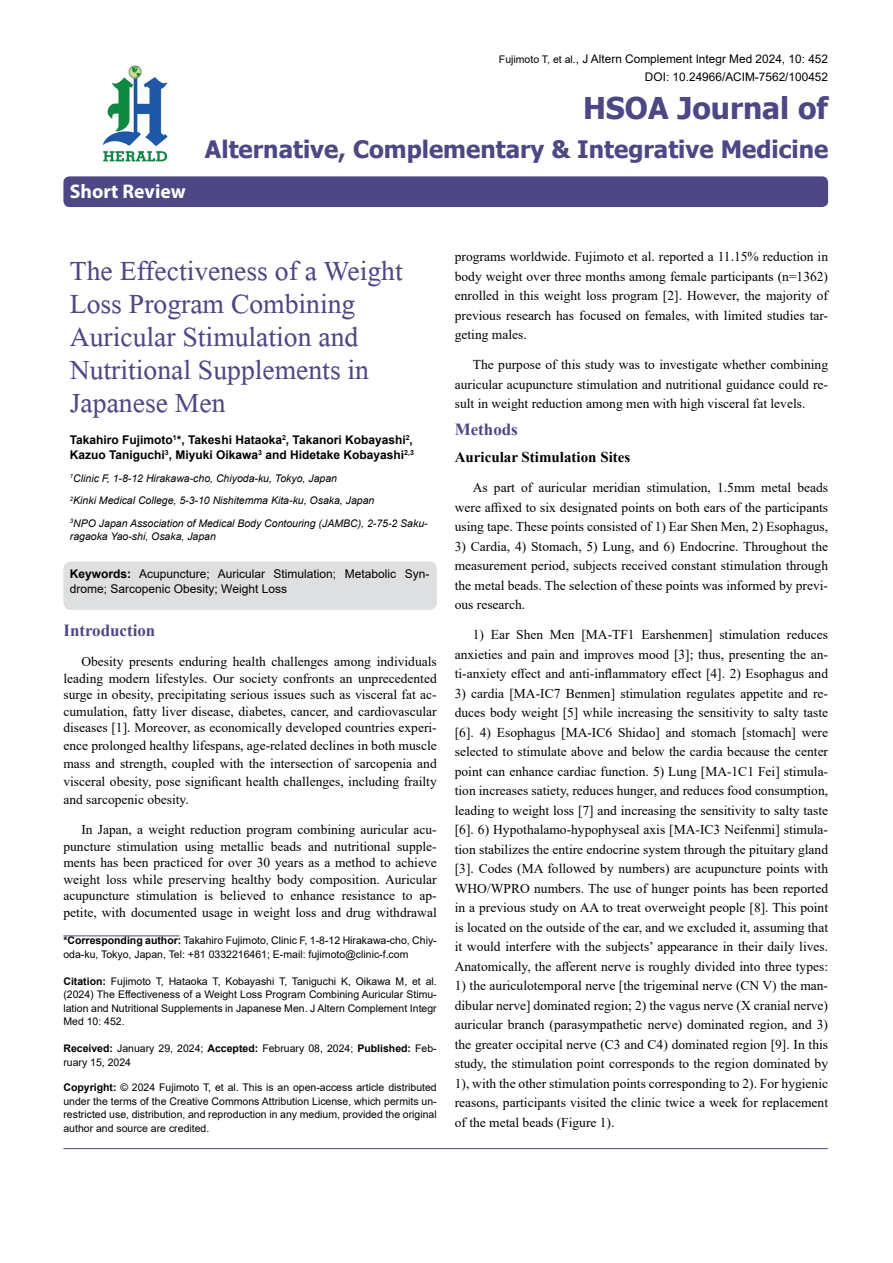
<style>
.page{position:relative;width:893px;height:1263px;background:#fff}
.page>*{position:absolute;margin:0;border:0;box-sizing:border-box;transform-origin:0 0}
.t1{font:41.25px/33px "Microsoft Himalaya";color:#4d4785}
.t2{font:700 30px "Tahoma";color:#4d4785}
.t3{font:700 24px "Tahoma";color:#4d4785}
.t4{font:700 19.8px "Myriad Hebrew";color:#fff}
.t5{font:700 16.95px "Times New Roman";color:#4d4785}
.t6{font:700 15px "Times New Roman";color:#000}
.t7{font:13.5px/19.5px "Times New Roman";color:#000;text-align:justify}
.t8{font:700 12px/15px "Arial";color:#000}
.t9{font:12px/15px "Arial";color:#000}
.t10{font:11.85px/18px "Arial";color:#000;text-align:right}
.t11{font:10.5px/13.5px "Arial";color:#000}
.t12{font:italic 10.5px/22.5px "Arial";color:#000}
.s1{font-size:10.5px}
.s2{font-weight:700}
</style>
<div class="page">
<div style="left:63px;top:176px;width:765px;height:31px;background:#4d4785;border-radius:6px"></div>
<hr style="left:63px;top:935px;width:116px;height:1px;background:#4d4785">
<img style="left:102px;top:65px;width:66px;height:97px">
<hr style="left:63px;top:1148px;width:765px;height:1px;background:#4d4785">
<div style="left:63px;top:561px;width:374px;height:49px;background:#dedfe0;border-radius:8px"></div>
<h3 class="t4" style="left:70px;top:180px;width:117px">Short Review</h3>
<p class="t10" style="left:499px;top:49px;width:331px"><span class="s1">Fujimoto T, et al.</span>, J Altern Complement Integr Med 2024, 10: 452<br>DOI: 10.24966/ACIM-7562/100452</p>
<h2 class="t2" style="left:583px;top:87px;width:247px">HSOA Journal of</h2>
<h3 class="t3" style="left:205px;top:132px;width:625px">Alternative, Complementary &amp; Integrative Medicine</h3>
<h1 class="t1" style="left:70px;top:249px;width:334px">The Effectiveness of a Weight<br>Loss Program Combining<br>Auricular Stimulation and<br>Nutritional Supplements in<br>Japanese Men</h1>
<p class="t8" style="left:70px;top:433px;width:346px">Takahiro Fujimoto<sup>1</sup>*, Takeshi Hataoka<sup>2</sup>, Takanori Kobayashi<sup>2</sup>,<br>Kazuo Taniguchi<sup>3</sup>, Miyuki Oikawa<sup>3</sup> and Hidetake Kobayashi<sup>2,3</sup></p>
<p class="t12" style="left:70px;top:467px;width:359px"><sup>1</sup>Clinic F, 1-8-12 Hirakawa-cho, Chiyoda-ku, Tokyo, Japan<br><sup>2</sup>Kinki Medical College, 5-3-10 Nishitemma Kita-ku, Osaka, Japan<br><sup>3</sup>NPO Japan Association of Medical Body Contouring (JAMBC), 2-75-2 Saku-</p>
<p class="t12" style="left:70px;top:525px;width:148px">ragaoka Yao-shi, Osaka, Japan</p>
<p class="t9" style="left:70px;top:567px;width:361px"><span class="s2">Keywords:</span> Acupuncture; Auricular Stimulation; Metabolic Syn&shy;drome; Sarcopenic Obesity; Weight Loss</p>
<p class="t5" style="left:63px;top:619px;width:93px">Introduction</p>
<p class="t7" style="left:63px;top:653px;width:375px;line-height:16.5px;text-indent:18px">Obesity presents enduring health challenges among individuals leading modern lifestyles. Our society confronts an unprecedented surge in obesity, precipitating serious issues such as visceral fat ac&shy;cumulation, fatty liver disease, diabetes, cancer, and cardiovascular diseases [1]. Moreover, as economically developed countries experi-</p>
<p class="t7" style="left:63px;top:736px;width:375px;line-height:18px">ence prolonged healthy lifespans, age-related declines in both muscle mass and strength, coupled with the intersection of sarcopenia and visceral obesity, pose significant health challenges, including frailty and sarcopenic obesity.</p>
<p class="t7" style="left:63px;top:821px;width:375px;line-height:16.5px;text-indent:18px">In Japan, a weight reduction program combining auricular acu&shy;puncture stimulation using metallic beads and nutritional supple&shy;ments has been practiced for over 30 years as a method to achieve weight loss while preserving healthy body composition. Auricular acupuncture stimulation is believed to enhance resistance to ap&shy;petite, with documented usage in weight loss and drug withdrawal</p>
<p class="t11" style="left:63px;top:933px;width:375px"><span class="s2">*Corresponding author:</span> Takahiro Fujimoto, Clinic F, 1-8-12 Hirakawa-cho, Chiy&shy;oda-ku, Tokyo, Japan, Tel: +81 0332216461; E-mail: fujimoto@clinic-f.com</p>
<p class="t11" style="left:63px;top:974px;width:375px;text-align:justify"><span class="s2">Citation:</span> Fujimoto T, Hataoka T, Kobayashi T, Taniguchi K, Oikawa M, et al. (2024) The Effectiveness of a Weight Loss Program Combining Auricular Stimu&shy;lation and Nutritional Supplements in Japanese Men. J Altern Complement Integr Med 10: 452.</p>
<p class="t11" style="left:63px;top:1041px;width:375px"><span class="s2">Received:</span> January 29, 2024; <span class="s2">Accepted:</span> February 08, 2024; <span class="s2">Published:</span> Feb&shy;ruary 15, 2024</p>
<p class="t11" style="left:63px;top:1080px;width:375px;text-align:justify"><span class="s2">Copyright:</span> © 2024 Fujimoto T, et al. This is an open-access article distributed under the terms of the Creative Commons Attribution License, which permits un&shy;restricted use, distribution, and reproduction in any medium, provided the original author and source are credited.</p>
<p class="t7" style="left:455px;top:247px;width:375px">programs worldwide. Fujimoto et al. reported a 11.15% reduction in body weight over three months among female participants (n=1362) enrolled in this weight loss program [2]. However, the majority of previous research has focused on females, with limited studies tar&shy;geting males.</p>
<p class="t7" style="left:455px;top:355px;width:375px;text-indent:18px">The purpose of this study was to investigate whether combining auricular acupuncture stimulation and nutritional guidance could re&shy;sult in weight reduction among men with high visceral fat levels.</p>
<p class="t5" style="left:455px;top:417px;width:65px">Methods</p>
<p class="t6" style="left:455px;top:447px;width:177px">Auricular Stimulation Sites</p>
<p class="t7" style="left:455px;top:478px;width:375px;text-indent:18px">As part of auricular meridian stimulation, 1.5mm metal beads were affixed to six designated points on both ears of the participants using tape. These points consisted of 1) Ear Shen Men, 2) Esophagus,</p>
<p class="t7" style="left:455px;top:536px;width:375px">3) Cardia, 4) Stomach, 5) Lung, and 6) Endocrine. Throughout the measurement period, subjects received constant stimulation through the metal beads. The selection of these points was informed by previ&shy;ous research.</p>
<p class="t7" style="left:455px;top:625px;width:375px;text-indent:18px">1) Ear Shen Men [MA-TF1 Earshenmen] stimulation reduces anxieties and pain and improves mood [3]; thus, presenting the an&shy;ti-anxiety effect and anti-inflammatory effect [4]. 2) Esophagus and</p>
<p class="t7" style="left:455px;top:683px;width:375px">3) cardia [MA-IC7 Benmen] stimulation regulates appetite and re&shy;duces body weight [5] while increasing the sensitivity to salty taste [6]. 4) Esophagus [MA-IC6 Shidao] and stomach [stomach] were selected to stimulate above and below the cardia because the center point can enhance cardiac function. 5) Lung [MA-1C1 Fei] stimula&shy;tion increases satiety, reduces hunger, and reduces food consumption, leading to weight loss [7] and increasing the sensitivity to salty taste [6]. 6) Hypothalamo-hypophyseal axis [MA-IC3 Neifenmi] stimula&shy;tion stabilizes the entire endocrine system through the pituitary gland [3]. Codes (MA followed by numbers) are acupuncture points with WHO/WPRO numbers. The use of hunger points has been reported in a previous study on AA to treat overweight people [8]. This point is located on the outside of the ear, and we excluded it, assuming that it would interfere with the subjects’ appearance in their daily lives.<br>Anatomically, the afferent nerve is roughly divided into three types:</p>
<p class="t7" style="left:455px;top:976px;width:375px">1) the auriculotemporal nerve [the trigeminal nerve (CN V) the man&shy;dibular nerve] dominated region; 2) the vagus nerve (X cranial nerve) auricular branch (parasympathetic nerve) dominated region, and 3) the greater occipital nerve (C3 and C4) dominated region [9]. In this study, the stimulation point corresponds to the region dominated by 1), with the other stimulation points corresponding to 2). For hygienic reasons, participants visited the clinic twice a week for replacement of the metal beads (Figure 1).</p>
</div>
